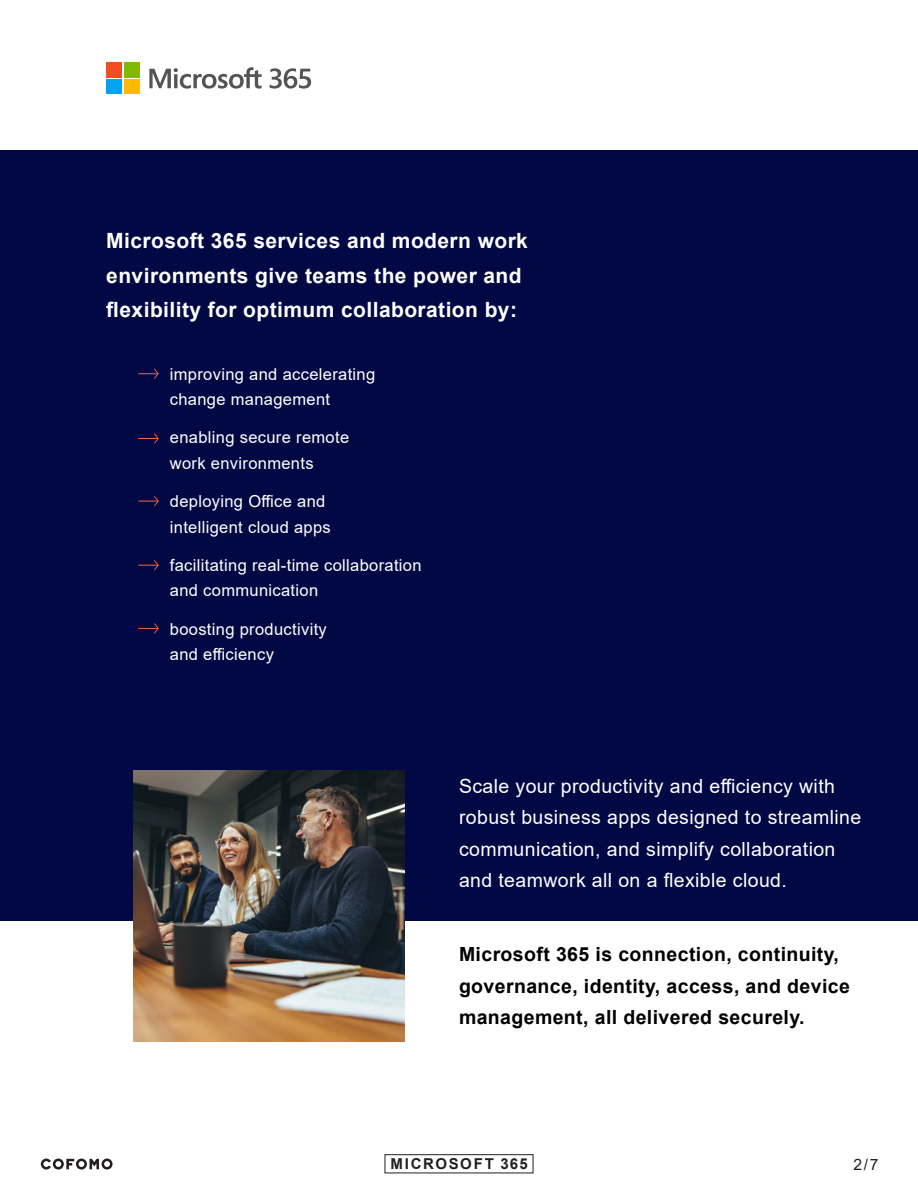
<style>
.page{position:relative;width:918px;height:1188px;background:#fff}
.page>*{position:absolute;margin:0;border:0;box-sizing:border-box;transform-origin:0 0}
.t1{font:700 21px/34.5px "Arial";letter-spacing:.02em;color:#fff}
.t2{font:19.5px/31.5px "Arial";letter-spacing:.02em;color:#fff}
.t3{font:700 19.5px/31.5px "Arial";letter-spacing:.02em;color:#000}
.t4{font:16.5px/25.5px "Arial";letter-spacing:.02em;color:#fff}
.t5{font:15.6px "Arial";color:#231f20}
.t6{font:700 15px "Arial";letter-spacing:.11em;color:#231f20}
</style>
<div class="page">
<div style="left:0;top:150px;width:918px;height:770px;background:#010843"></div>
<svg style="left:270px;top:68px;width:41px;height:21px"></svg>
<svg style="left:149px;top:67px;width:113px;height:22px"></svg>
<div style="left:106px;top:62px;width:16px;height:16px;background:#f24f21"></div>
<div style="left:124px;top:62px;width:15px;height:16px;background:#80ba00"></div>
<div style="left:106px;top:79px;width:16px;height:15px;background:#00a3f0"></div>
<div style="left:124px;top:79px;width:15px;height:15px;background:#ffba00"></div>
<svg style="left:138px;top:369px;width:21px;height:10px"></svg>
<svg style="left:138px;top:496px;width:21px;height:10px"></svg>
<svg style="left:138px;top:433px;width:21px;height:11px"></svg>
<svg style="left:138px;top:560px;width:21px;height:10px"></svg>
<svg style="left:138px;top:623px;width:21px;height:11px"></svg>
<img style="left:134px;top:770px;width:271px;height:271px">
<svg style="left:41px;top:1159px;width:72px;height:11px"></svg>
<div style="left:385px;top:1154px;width:148px;height:19px;border:1px solid #231f20"></div>
<p class="t1" style="left:106px;top:226px;width:423px">Microsoft 365 services and modern work environments give teams the power and flexibility for optimum collaboration by:</p>
<p class="t4" style="left:170px;top:361px;width:207px">improving and accelerating change management</p>
<p class="t4" style="left:170px;top:426px;width:181px">enabling secure remote work environments</p>
<p class="t4" style="left:170px;top:488px;width:163px">deploying Office and intelligent cloud apps</p>
<p class="t4" style="left:170px;top:554px;width:253px">facilitating real-time collaboration and communication</p>
<p class="t4" style="left:170px;top:616px;width:158px">boosting productivity and efficiency</p>
<p class="t2" style="left:459px;top:770px;width:404px">Scale your productivity and efficiency with robust business apps designed to streamline communication, and simplify collaboration and teamwork all on a flexible cloud.</p>
<p class="t3" style="left:459px;top:939px;width:392px">Microsoft 365 is connection, continuity, governance, identity, access, and device management, all delivered securely.</p>
<p class="t6" style="left:390px;top:1155px;width:139px">MICROSOFT 365</p>
<p class="t5" style="left:854px;top:1158px;width:26px">2/7</p>
</div>
